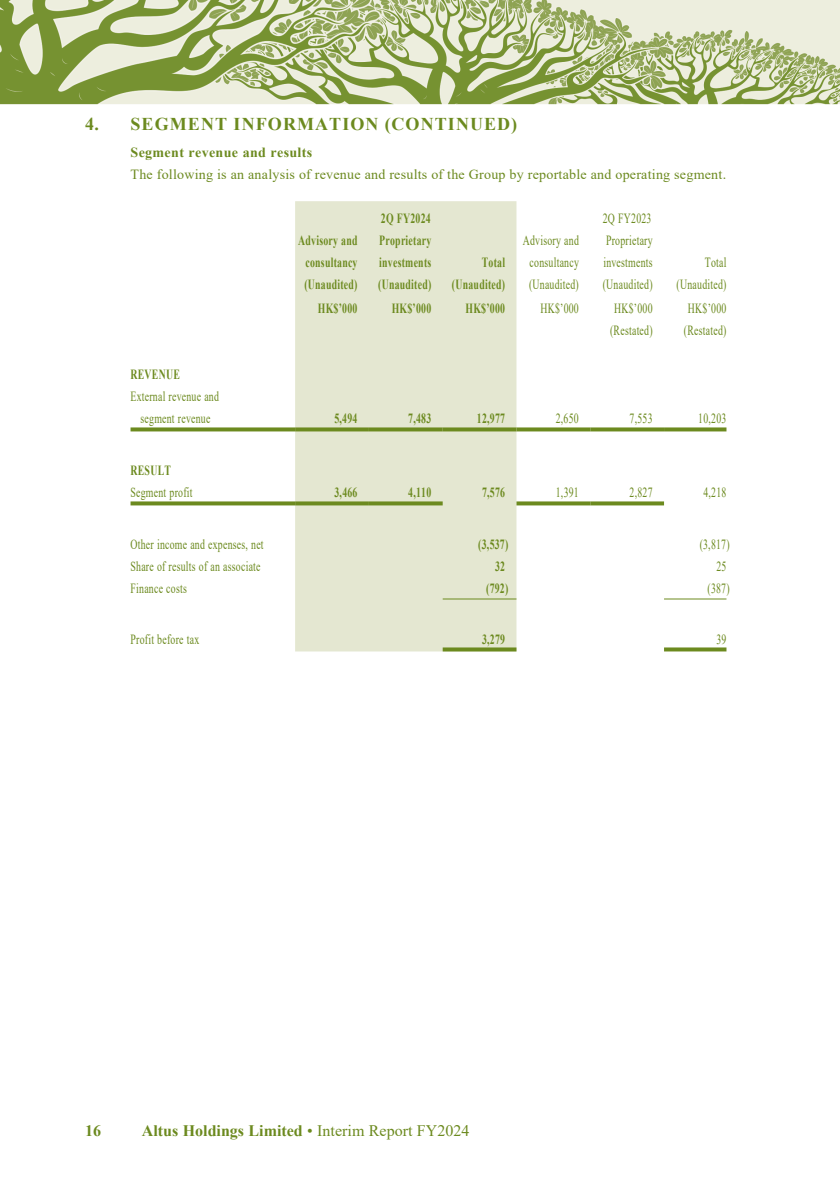
<style>
.page{position:relative;width:840px;height:1191px;background:#fff}
.page>*{position:absolute;margin:0;border:0;box-sizing:border-box;transform-origin:0 0}
.t1{font:700 18px "Times New Roman";letter-spacing:.06em;color:#6c8a1f}
.t2{font:700 16px "Times New Roman";color:#6c8a1f}
.t3{font:14px/22px "Times New Roman";letter-spacing:.025em;color:#6c8a1f;text-align:center;scale:.7 1}
.t4{font:700 14px/22px "Times New Roman";letter-spacing:.025em;color:#6c8a1f;text-align:center;scale:.7 1}
.t5{font:14px "Times New Roman";letter-spacing:.025em;color:#6c8a1f}
.t6{font:700 14px "Times New Roman";letter-spacing:.025em;color:#6c8a1f}
.s1{font-weight:400}
</style>
<div class="page">
<img style="left:0;top:0;width:839px;height:652px">
<div style="left:295px;top:201px;width:221px;height:450px;background:#e4e7d1"></div>
<svg style="left:130px;top:427px;width:165px;height:4px"></svg>
<svg style="left:295px;top:427px;width:74px;height:4px"></svg>
<svg style="left:369px;top:427px;width:73px;height:4px"></svg>
<svg style="left:442px;top:427px;width:74px;height:4px"></svg>
<svg style="left:516px;top:427px;width:74px;height:4px"></svg>
<svg style="left:590px;top:427px;width:73px;height:4px"></svg>
<svg style="left:663px;top:427px;width:63px;height:4px"></svg>
<svg style="left:130px;top:501px;width:165px;height:4px"></svg>
<svg style="left:295px;top:501px;width:74px;height:4px"></svg>
<svg style="left:369px;top:501px;width:73px;height:4px"></svg>
<svg style="left:516px;top:501px;width:74px;height:4px"></svg>
<svg style="left:590px;top:501px;width:73px;height:4px"></svg>
<hr style="left:442px;top:598px;width:74px;height:1px;background:#6c8a1f">
<hr style="left:663px;top:598px;width:63px;height:1px;background:#6c8a1f">
<svg style="left:442px;top:647px;width:74px;height:4px"></svg>
<svg style="left:663px;top:647px;width:63px;height:4px"></svg>
<p class="t1" style="left:85px;top:110px;width:433px">4. SEGMENT INFORMATION (CONTINUED)</p>
<p class="t6" style="left:130px;top:142px;width:183px">Segment revenue and results</p>
<p class="t5" style="left:130px;top:165px;width:596px">The following is an analysis of revenue and results of the Group by reportable and operating segment.</p>
<p class="t4" style="left:380px;top:207px;width:73px">2Q FY2024</p>
<p class="t3" style="left:602px;top:207px;width:71px">2Q FY2023</p>
<p class="t4" style="left:298px;top:229px;width:86px">Advisory and consultancy</p>
<p class="t4" style="left:379px;top:229px;width:76px;text-align:left">Proprietary investments</p>
<p class="t3" style="left:522px;top:229px;width:82px">Advisory and consultancy</p>
<p class="t3" style="left:603px;top:229px;width:72px;text-align:left">Proprietary investments</p>
<p class="t3" style="left:704px;top:251px;width:32px">Total</p>
<p class="t4" style="left:481px;top:251px;width:35px">Total</p>
<p class="t4" style="left:130px;top:363px;width:72px">REVENUE</p>
<p class="t3" style="left:130px;top:385px;width:128px">External revenue and segment revenue</p>
<p class="t4" style="left:304px;top:273px;width:77px">(Unaudited)</p>
<p class="t4" style="left:378px;top:273px;width:77px">(Unaudited)</p>
<p class="t4" style="left:451px;top:273px;width:77px">(Unaudited)</p>
<p class="t3" style="left:528px;top:273px;width:73px">(Unaudited)</p>
<p class="t3" style="left:602px;top:273px;width:73px">(Unaudited)</p>
<p class="t3" style="left:676px;top:273px;width:73px">(Unaudited)</p>
<p class="t4" style="left:318px;top:297px;width:58px">HK$’000</p>
<p class="t4" style="left:391px;top:297px;width:58px">HK$’000</p>
<p class="t4" style="left:465px;top:297px;width:58px">HK$’000</p>
<p class="t3" style="left:540px;top:297px;width:56px">HK$’000</p>
<p class="t3" style="left:613px;top:297px;width:56px">HK$’000</p>
<p class="t3" style="left:687px;top:297px;width:56px">HK$’000</p>
<p class="t3" style="left:609px;top:319px;width:62px">(Restated)</p>
<p class="t3" style="left:683px;top:319px;width:62px">(Restated)</p>
<p class="t4" style="left:334px;top:407px;width:34px">5,494</p>
<p class="t4" style="left:408px;top:407px;width:34px">7,483</p>
<p class="t4" style="left:476px;top:407px;width:42px">12,977</p>
<p class="t3" style="left:555px;top:407px;width:34px">2,650</p>
<p class="t3" style="left:629px;top:407px;width:34px">7,553</p>
<p class="t3" style="left:697px;top:407px;width:42px">10,203</p>
<p class="t4" style="left:130px;top:459px;width:59px">RESULT</p>
<p class="t3" style="left:130px;top:481px;width:90px">Segment profit</p>
<p class="t4" style="left:334px;top:481px;width:34px">3,466</p>
<p class="t4" style="left:408px;top:481px;width:34px">4,110</p>
<p class="t4" style="left:482px;top:481px;width:34px">7,576</p>
<p class="t3" style="left:555px;top:481px;width:34px">1,391</p>
<p class="t3" style="left:629px;top:481px;width:34px">2,827</p>
<p class="t3" style="left:703px;top:481px;width:34px">4,218</p>
<p class="t3" style="left:130px;top:533px;width:192px">Other income and expenses, net</p>
<p class="t4" style="left:478px;top:533px;width:44px">(3,537)</p>
<p class="t3" style="left:699px;top:533px;width:44px">(3,817)</p>
<p class="t3" style="left:130px;top:555px;width:187px">Share of results of an associate</p>
<p class="t4" style="left:495px;top:555px;width:16px">32</p>
<p class="t3" style="left:716px;top:555px;width:16px">25</p>
<p class="t3" style="left:130px;top:577px;width:82px">Finance costs</p>
<p class="t4" style="left:486px;top:577px;width:33px">(792)</p>
<p class="t3" style="left:707px;top:577px;width:33px">(387)</p>
<p class="t3" style="left:130px;top:627px;width:100px">Profit before tax</p>
<p class="t4" style="left:482px;top:627px;width:34px">3,279</p>
<p class="t3" style="left:716px;top:627px;width:16px">39</p>
<p class="t2" style="left:85px;top:1119px;width:17px">16</p>
<p class="t2" style="left:142px;top:1119px;width:329px">Altus Holdings Limited <span class="s1">• Interim Report FY2024</span></p>
</div>
